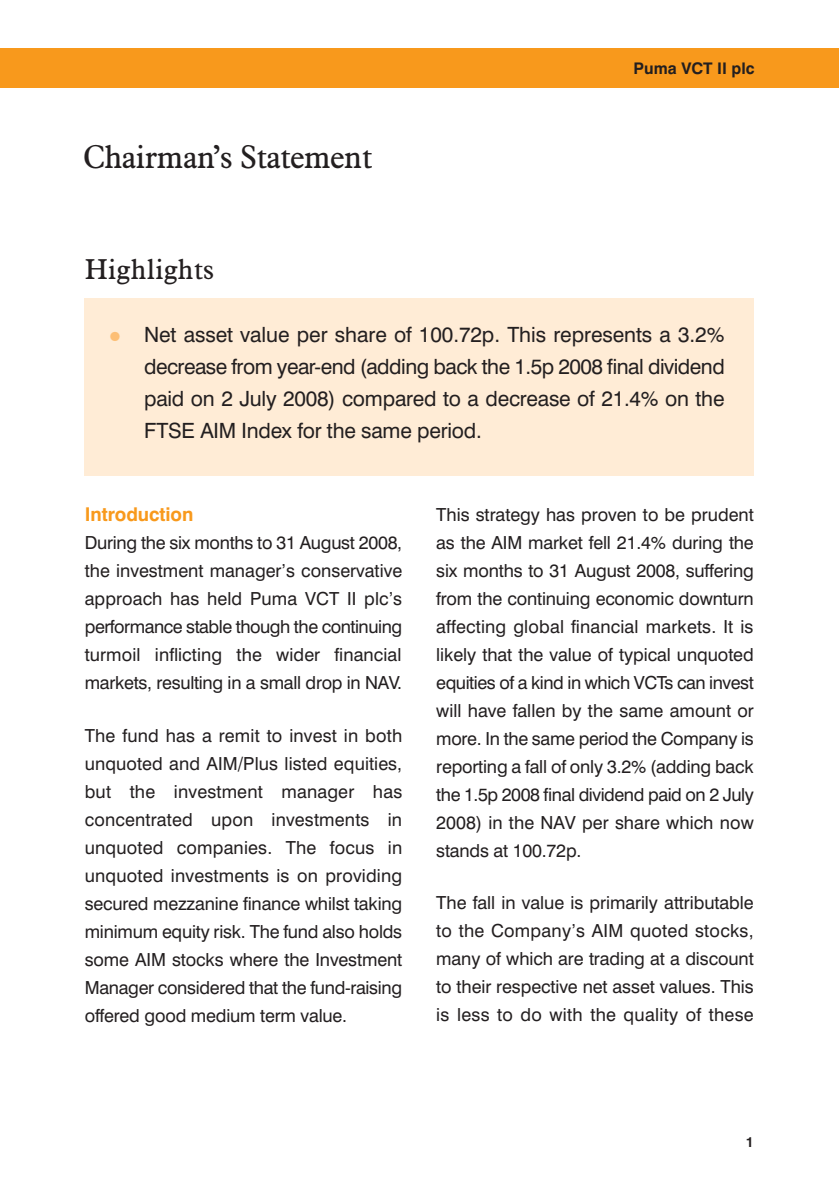
<style>
.page{position:relative;width:839px;height:1197px;background:#fff}
.page>*{position:absolute;margin:0;border:0;box-sizing:border-box;transform-origin:0 0}
.t1{font:32px "Aldine 721 BT";letter-spacing:-.02em;color:#231f20}
.t2{font:28px "Aldine 721 BT";color:#231f20}
.t3{font:21px/32px "Swiss 721 BT";letter-spacing:-.01em;color:#231f20;text-align:justify}
.t4{font:700 19px "Swiss 721 BT";letter-spacing:-.005em;color:#f8991c}
.t5{font:18px/28px "Swiss 721 BT";letter-spacing:-.01em;color:#231f20;text-align:justify}
.t6{font:700 16px "Swiss 721 BT";color:#231f20}
.t7{font:700 14px "Swiss 721 BT";color:#231f20}
.s1{font-family:"Newspaper Pi BT";font-size:10px;color:#fdbf76}
</style>
<div class="page">
<svg style="left:0;top:48px;width:839px;height:428px"></svg>
<h1 class="t1" style="left:83px;top:145px;width:291px">Chairman’s Statement</h1>
<h2 class="t2" style="left:85px;top:258px;width:131px">Highlights</h2>
<p class="t6" style="left:633px;top:62px;width:123px">Puma VCT II plc</p>
<p class="t3" style="left:144px;top:319px;width:582px;text-indent:-34px"><span class="s1">-</span> Net asset value per share of 100.72p. This represents a 3.2% decrease from year-end (adding back the 1.5p 2008 final dividend paid on 2 July 2008) compared to a decrease of 21.4% on the FTSE AIM Index for the same period.</p>
<p class="t4" style="left:85px;top:506px;width:110px">Introduction</p>
<p class="t5" style="left:85px;top:530px;width:319px">During the six months to 31 August 2008, the investment manager’s conservative approach has held Puma VCT II plc’s performance stable though the continuing turmoil inflicting the wider financial markets, resulting in a small drop in NAV.</p>
<p class="t5" style="left:85px;top:722px;width:319px">The fund has a remit to invest in both unquoted and AIM/Plus listed equities, but the investment manager has concentrated upon investments in unquoted companies. The focus in unquoted investments is on providing secured mezzanine finance whilst taking minimum equity risk. The fund also holds some AIM stocks where the Investment Manager considered that the fund-raising offered good medium term value.</p>
<p class="t5" style="left:436px;top:501px;width:319px">This strategy has proven to be prudent as the AIM market fell 21.4% during the six months to 31 August 2008, suffering from the continuing economic downturn affecting global financial markets. It is likely that the value of typical unquoted equities of a kind in which VCTs can invest will have fallen by the same amount or more. In the same period the Company is reporting a fall of only 3.2% (adding back the 1.5p 2008 final dividend paid on 2 July 2008) in the NAV per share which now stands at 100.72p.</p>
<p class="t5" style="left:436px;top:889px;width:319px">The fall in value is primarily attributable to the Company’s AIM quoted stocks, many of which are trading at a discount to their respective net asset values. This is less to do with the quality of these</p>
<p class="t7" style="left:746px;top:1136px;width:9px">1</p>
</div>
